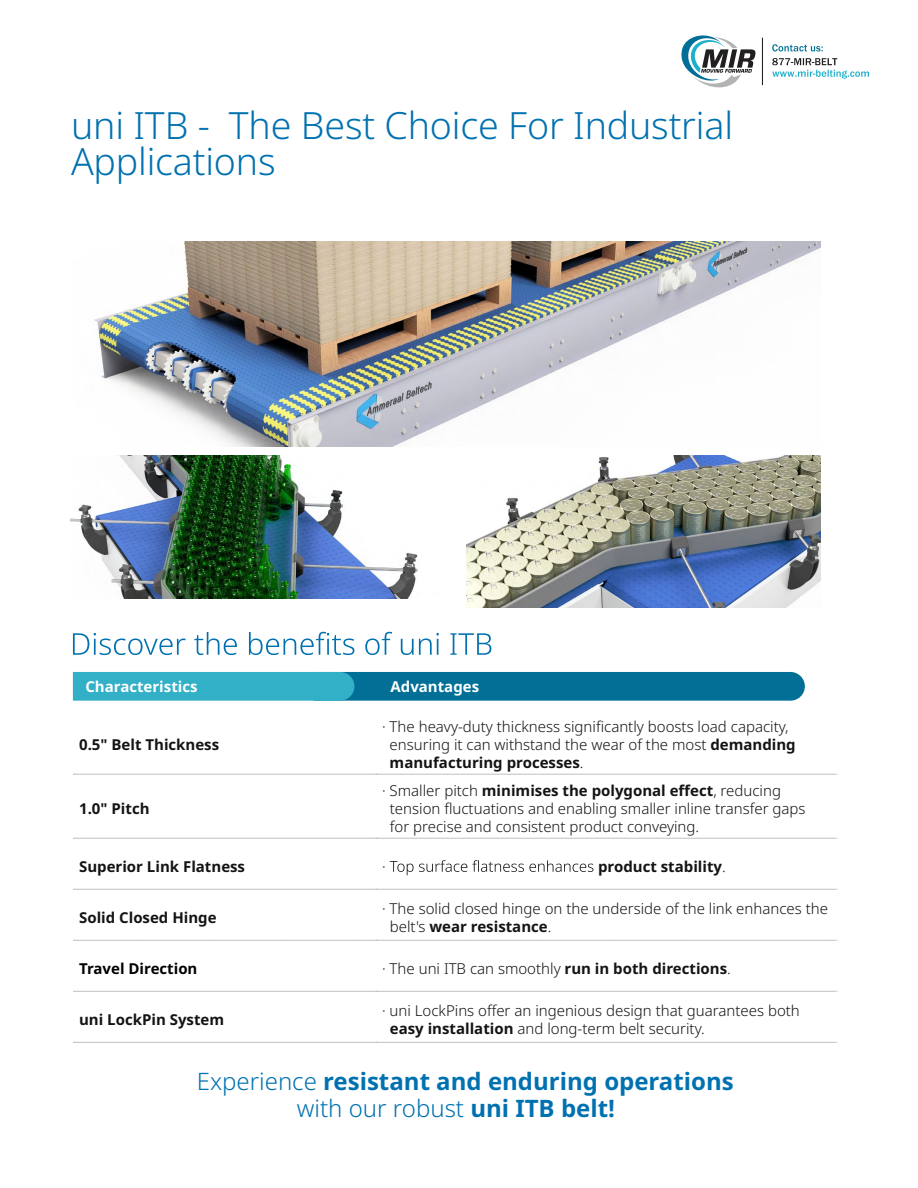
<style>
.page{position:relative;width:918px;height:1188px;background:#fff}
.page>*{position:absolute;margin:0;border:0;box-sizing:border-box;transform-origin:0 0}
.t1{font:300 37.5px/36px "Noto Sans";letter-spacing:-.005em;color:#0071b0}
.t2{font:700 24px/27px "Noto Sans";color:#0071b0}
.t3{font:300 15px/18px "Noto Sans";color:#141414}
.t4{font:700 15px "Noto Sans";color:#141414}
.t5{font:700 15px "Noto Sans";color:#fff}
.t6{font:700 15px "Noto Sans";color:#000}
.s1{font-weight:700}
.s2{font-weight:300}
</style>
<div class="page">
<img style="left:94px;top:242px;width:726px;height:204px">
<svg style="left:73px;top:632px;width:418px;height:23px"></svg>
<svg style="left:73px;top:838px;width:764px;height:1px"></svg>
<svg style="left:73px;top:889px;width:764px;height:1px"></svg>
<svg style="left:73px;top:940px;width:764px;height:1px"></svg>
<svg style="left:73px;top:991px;width:764px;height:1px"></svg>
<svg style="left:73px;top:1042px;width:764px;height:1px"></svg>
<svg style="left:73px;top:774px;width:764px;height:1px"></svg>
<svg style="left:390px;top:860px;width:203px;height:15px"></svg>
<img style="left:70px;top:456px;width:348px;height:143px">
<img style="left:466px;top:455px;width:355px;height:152px">
<svg style="left:681px;top:35px;width:75px;height:53px"></svg>
<svg style="left:772px;top:44px;width:51px;height:7px"></svg>
<svg style="left:772px;top:58px;width:97px;height:21px"></svg>
<hr style="left:762px;top:38px;width:1px;height:47px;background:#141414">
<svg style="left:73px;top:672px;width:732px;height:29px;background:#1789ab"></svg>
<h1 class="t1" style="left:71px;top:109px;width:664px">uni ITB - The Best Choice For Industrial<br>Applications</h1>
<p class="t5" style="left:85px;top:676px;width:114px">Characteristics</p>
<p class="t5" style="left:391px;top:676px;width:90px">Advantages</p>
<p class="t4" style="left:79px;top:734px;width:142px">0.5" Belt Thickness</p>
<p class="t4" style="left:79px;top:798px;width:72px">1.0" Pitch</p>
<p class="t3" style="left:390px;top:718px;width:408px;text-indent:-8px">· The heavy-duty thickness significantly boosts load capacity, ensuring it can withstand the wear of the most <span class="s1">demanding manufacturing processes</span>.</p>
<p class="t3" style="left:390px;top:782px;width:417px;text-indent:-8px">· Smaller pitch <span class="s1">minimises the polygonal effect</span>, reducing tension fluctuations and enabling smaller inline transfer gaps for precise and consistent product conveying.</p>
<p class="t4" style="left:79px;top:856px;width:167px">Superior Link Flatness</p>
<p class="t3" style="left:382px;top:858px;width:5px">·</p>
<p class="t4" style="left:598px;top:856px;width:129px">product stability<span class="s2">.</span></p>
<p class="t4" style="left:79px;top:907px;width:139px">Solid Closed Hinge</p>
<p class="t3" style="left:390px;top:900px;width:440px;text-indent:-8px">· The solid closed hinge on the underside of the link enhances the belt's <span class="s1">wear resistance</span>.</p>
<p class="t6" style="left:79px;top:958px;width:120px">Travel Direction</p>
<p class="t3" style="left:382px;top:960px;width:350px">· The uni ITB can smoothly <span class="s1">run in both directions</span>.</p>
<p class="t4" style="left:79px;top:1009px;width:147px">uni LockPin System</p>
<p class="t3" style="left:390px;top:1002px;width:412px;text-indent:-8px">· uni LockPins offer an ingenious design that guarantees both <span class="s1">easy installation</span> and long-term belt security.</p>
<h2 class="t2" style="left:297px;top:1068px;width:438px;text-indent:-100px"><span class="s2">Experience</span> resistant and enduring operations <span class="s2">with our robust</span> uni ITB belt!</h2>
</div>
